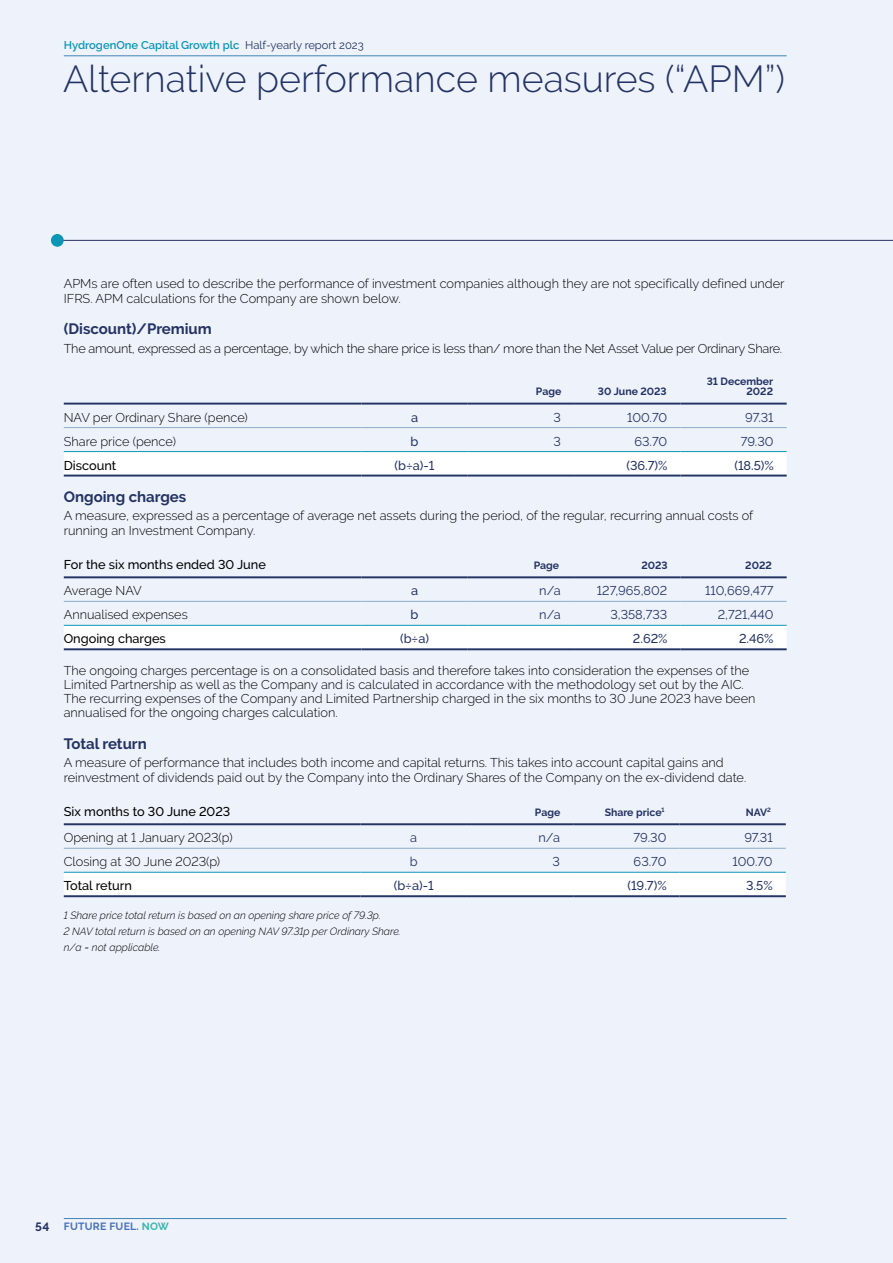
<style>
.page{position:relative;width:893px;height:1263px;background:#eef2fa}
.page>*{position:absolute;margin:0;border:0;box-sizing:border-box;transform-origin:0 0}
.t1{font:300 37.5px "Raleway";color:#233363}
.t2{font:700 15px "Raleway";color:#233363}
.t3{font:300 12.75px/14.2px "Raleway";color:#000}
.t4{font:300 12.75px "Raleway";letter-spacing:-.02em;color:#000}
.t5{font:12.75px "Raleway";color:#233363}
.t6{font:500 12.75px "Raleway";color:#000}
.t7{font:500 12.75px "Raleway";color:#233363}
.t8{font:600 11.25px "Raleway";color:#0b96b5}
.t9{font:italic 300 10.5px/15.9px "Raleway";color:#000}
.t10{font:700 10.5px/10.5px "Raleway";color:#233363;text-align:right}
.t11{font:700 10.5px "Raleway";letter-spacing:.02em;color:#4a72b8}
.s1{font-weight:400;color:#233363}
.s2{font-size:12px;color:#233363}
.s3{color:#37b7af}
</style>
<div class="page">
<hr style="left:64px;top:56px;width:723px;height:1px;background:#4186b2">
<hr style="left:64px;top:1218px;width:723px;height:1px;background:#4186b2">
<hr style="left:60px;top:240px;width:833px;height:1px;background:#233363">
<div style="left:51px;top:234px;width:13px;height:13px;background:#0b96b5;border-radius:50%"></div>
<div style="left:64px;top:453px;width:723px;height:22px;background:#fff"></div>
<hr style="left:64px;top:451px;width:297px;height:1px;background:#0b96b5">
<hr style="left:361px;top:451px;width:107px;height:1px;background:#0b96b5">
<hr style="left:468px;top:451px;width:106px;height:1px;background:#0b96b5">
<hr style="left:574px;top:451px;width:106px;height:1px;background:#0b96b5">
<hr style="left:680px;top:451px;width:107px;height:1px;background:#0b96b5">
<hr style="left:64px;top:475px;width:297px;height:1px;background:#233363">
<hr style="left:361px;top:475px;width:107px;height:1px;background:#233363">
<hr style="left:468px;top:475px;width:106px;height:1px;background:#233363">
<hr style="left:574px;top:475px;width:106px;height:1px;background:#233363">
<hr style="left:680px;top:475px;width:107px;height:1px;background:#233363">
<hr style="left:64px;top:403px;width:297px;height:2px;background:#233363">
<hr style="left:361px;top:403px;width:107px;height:2px;background:#233363">
<hr style="left:468px;top:403px;width:106px;height:2px;background:#233363">
<hr style="left:574px;top:403px;width:106px;height:2px;background:#233363">
<hr style="left:680px;top:403px;width:107px;height:2px;background:#233363">
<hr style="left:64px;top:427px;width:297px;height:1px;background:#8caccb">
<hr style="left:361px;top:427px;width:107px;height:1px;background:#8caccb">
<hr style="left:468px;top:427px;width:106px;height:1px;background:#8caccb">
<hr style="left:574px;top:427px;width:106px;height:1px;background:#8caccb">
<hr style="left:680px;top:427px;width:107px;height:1px;background:#8caccb">
<div style="left:64px;top:626px;width:723px;height:22px;background:#fff"></div>
<hr style="left:64px;top:625px;width:297px;height:1px;background:#0b96b5">
<hr style="left:361px;top:625px;width:107px;height:1px;background:#0b96b5">
<hr style="left:468px;top:625px;width:106px;height:1px;background:#0b96b5">
<hr style="left:574px;top:625px;width:106px;height:1px;background:#0b96b5">
<hr style="left:680px;top:625px;width:107px;height:1px;background:#0b96b5">
<hr style="left:64px;top:648px;width:297px;height:2px;background:#233363">
<hr style="left:361px;top:648px;width:107px;height:2px;background:#233363">
<hr style="left:468px;top:648px;width:106px;height:2px;background:#233363">
<hr style="left:574px;top:648px;width:106px;height:2px;background:#233363">
<hr style="left:680px;top:648px;width:107px;height:2px;background:#233363">
<hr style="left:64px;top:576px;width:297px;height:2px;background:#233363">
<hr style="left:361px;top:576px;width:107px;height:2px;background:#233363">
<hr style="left:468px;top:576px;width:106px;height:2px;background:#233363">
<hr style="left:574px;top:576px;width:106px;height:2px;background:#233363">
<hr style="left:680px;top:576px;width:107px;height:2px;background:#233363">
<hr style="left:64px;top:601px;width:297px;height:1px;background:#8caccb">
<hr style="left:361px;top:601px;width:107px;height:1px;background:#8caccb">
<hr style="left:468px;top:601px;width:106px;height:1px;background:#8caccb">
<hr style="left:574px;top:601px;width:106px;height:1px;background:#8caccb">
<hr style="left:680px;top:601px;width:107px;height:1px;background:#8caccb">
<div style="left:64px;top:873px;width:722px;height:22px;background:#fff"></div>
<hr style="left:64px;top:872px;width:297px;height:1px;background:#0b96b5">
<hr style="left:361px;top:872px;width:106px;height:1px;background:#0b96b5">
<hr style="left:467px;top:872px;width:106px;height:1px;background:#0b96b5">
<hr style="left:573px;top:872px;width:106px;height:1px;background:#0b96b5">
<hr style="left:679px;top:872px;width:107px;height:1px;background:#0b96b5">
<hr style="left:64px;top:895px;width:297px;height:2px;background:#233363">
<hr style="left:361px;top:895px;width:106px;height:2px;background:#233363">
<hr style="left:467px;top:895px;width:106px;height:2px;background:#233363">
<hr style="left:573px;top:895px;width:106px;height:2px;background:#233363">
<hr style="left:679px;top:895px;width:107px;height:2px;background:#233363">
<hr style="left:64px;top:823px;width:297px;height:2px;background:#233363">
<hr style="left:361px;top:823px;width:106px;height:2px;background:#233363">
<hr style="left:467px;top:823px;width:106px;height:2px;background:#233363">
<hr style="left:573px;top:823px;width:106px;height:2px;background:#233363">
<hr style="left:679px;top:823px;width:107px;height:2px;background:#233363">
<hr style="left:64px;top:848px;width:297px;height:1px;background:#8caccb">
<hr style="left:361px;top:848px;width:106px;height:1px;background:#8caccb">
<hr style="left:467px;top:848px;width:106px;height:1px;background:#8caccb">
<hr style="left:573px;top:848px;width:106px;height:1px;background:#8caccb">
<hr style="left:679px;top:848px;width:107px;height:1px;background:#8caccb">
<p class="t8" style="left:64px;top:38px;width:302px">HydrogenOne Capital Growth plc <span class="s1">Half-yearly report 2023</span></p>
<h1 class="t1" style="left:63px;top:56px;width:724px">Alternative performance measures (“APM”)</h1>
<p class="t3" style="left:64px;top:277px;width:722px">APMs are often used to describe the performance of investment companies although they are not specifically defined under<br>IFRS. APM calculations for the Company are shown below.</p>
<p class="t2" style="left:64px;top:320px;width:150px">(Discount)/Premium</p>
<p class="t4" style="left:64px;top:341px;width:720px">The amount, expressed as a percentage, by which the share price is less than/ more than the Net Asset Value per Ordinary Share.</p>
<p class="t10" style="left:536px;top:386px;width:27px">Page</p>
<p class="t10" style="left:598px;top:386px;width:70px">30 June 2023</p>
<p class="t10" style="left:707px;top:376px;width:68px">31 December<br>2022</p>
<p class="t3" style="left:64px;top:410px;width:186px">NAV per Ordinary Share (pence)</p>
<p class="t7" style="left:411px;top:410px;width:9px">a</p>
<p class="t5" style="left:553px;top:410px;width:9px">3</p>
<p class="t5" style="left:627px;top:410px;width:42px">100.70</p>
<p class="t5" style="left:745px;top:410px;width:30px">97.31</p>
<p class="t3" style="left:64px;top:434px;width:114px">Share price (pence)</p>
<p class="t7" style="left:411px;top:434px;width:9px">b</p>
<p class="t5" style="left:553px;top:434px;width:9px">3</p>
<p class="t5" style="left:634px;top:434px;width:34px">63.70</p>
<p class="t5" style="left:741px;top:434px;width:34px">79.30</p>
<p class="t6" style="left:64px;top:458px;width:54px">Discount</p>
<p class="t7" style="left:395px;top:458px;width:42px">(b÷a)-1</p>
<p class="t7" style="left:626px;top:458px;width:43px">(36.7)%</p>
<p class="t7" style="left:734px;top:458px;width:41px">(18.5)%</p>
<p class="t2" style="left:64px;top:488px;width:124px">Ongoing charges</p>
<p class="t3" style="left:64px;top:509px;width:691px">A measure, expressed as a percentage of average net assets during the period, of the regular, recurring annual costs of running an Investment Company.</p>
<p class="t6" style="left:64px;top:557px;width:204px">For the six months ended 30 June</p>
<p class="t10" style="left:534px;top:560px;width:27px">Page</p>
<p class="t10" style="left:641px;top:560px;width:28px">2023</p>
<p class="t10" style="left:745px;top:560px;width:28px">2022</p>
<p class="t3" style="left:64px;top:584px;width:80px">Average NAV</p>
<p class="t7" style="left:411px;top:583px;width:9px">a</p>
<p class="t5" style="left:539px;top:583px;width:23px">n/a</p>
<p class="t5" style="left:597px;top:583px;width:72px">127,965,802</p>
<p class="t5" style="left:705px;top:583px;width:70px">110,669,477</p>
<p class="t3" style="left:64px;top:608px;width:126px">Annualised expenses</p>
<p class="t7" style="left:411px;top:607px;width:9px">b</p>
<p class="t5" style="left:539px;top:607px;width:23px">n/a</p>
<p class="t5" style="left:610px;top:607px;width:58px">3,358,733</p>
<p class="t5" style="left:718px;top:607px;width:57px">2,721,440</p>
<p class="t6" style="left:64px;top:631px;width:104px">Ongoing charges</p>
<p class="t7" style="left:400px;top:631px;width:31px">(b÷a)</p>
<p class="t7" style="left:633px;top:631px;width:36px">2.62%</p>
<p class="t7" style="left:739px;top:631px;width:36px">2.46%</p>
<p class="t3" style="left:64px;top:663px;width:693px">The ongoing charges percentage is on a consolidated basis and therefore takes into consideration the expenses of the Limited Partnership as well as the Company and is calculated in accordance with the methodology set out by the AIC.<br>The recurring expenses of the Company and Limited Partnership charged in the six months to 30 June 2023 have been annualised for the ongoing charges calculation.</p>
<p class="t2" style="left:64px;top:735px;width:85px">Total return</p>
<p class="t3" style="left:64px;top:756px;width:684px">A measure of performance that includes both income and capital returns. This takes into account capital gains and reinvestment of dividends paid out by the Company into the Ordinary Shares of the Company on the ex-dividend date.</p>
<p class="t6" style="left:64px;top:804px;width:168px">Six months to 30 June 2023</p>
<p class="t10" style="left:535px;top:807px;width:27px">Page</p>
<p class="t10" style="left:605px;top:807px;width:61px">Share price<sup>1</sup></p>
<p class="t10" style="left:746px;top:807px;width:27px">NAV<sup>2</sup></p>
<p class="t3" style="left:64px;top:830px;width:170px">Opening at 1 January 2023(p)</p>
<p class="t5" style="left:410px;top:830px;width:8px">a</p>
<p class="t5" style="left:538px;top:830px;width:23px">n/a</p>
<p class="t5" style="left:634px;top:830px;width:34px">79.30</p>
<p class="t5" style="left:744px;top:830px;width:30px">97.31</p>
<p class="t3" style="left:64px;top:854px;width:158px">Closing at 30 June 2023(p)</p>
<p class="t5" style="left:410px;top:854px;width:9px">b</p>
<p class="t5" style="left:553px;top:854px;width:9px">3</p>
<p class="t5" style="left:634px;top:854px;width:34px">63.70</p>
<p class="t5" style="left:733px;top:854px;width:42px">100.70</p>
<p class="t6" style="left:64px;top:878px;width:70px">Total return</p>
<p class="t7" style="left:394px;top:878px;width:42px">(b÷a)-1</p>
<p class="t7" style="left:627px;top:878px;width:41px">(19.7)%</p>
<p class="t7" style="left:746px;top:878px;width:28px">3.5%</p>
<p class="t9" style="left:64px;top:907px;width:339px">1 Share price total return is based on an opening share price of 79.3p.<br>2 NAV total return is based on an opening NAV 97.31p per Ordinary Share. n/a = not applicable.</p>
<p class="t11" style="left:35px;top:1220px;width:135px"><span class="s2">54</span> FUTURE FUEL. <span class="s3">NOW</span></p>
</div>
